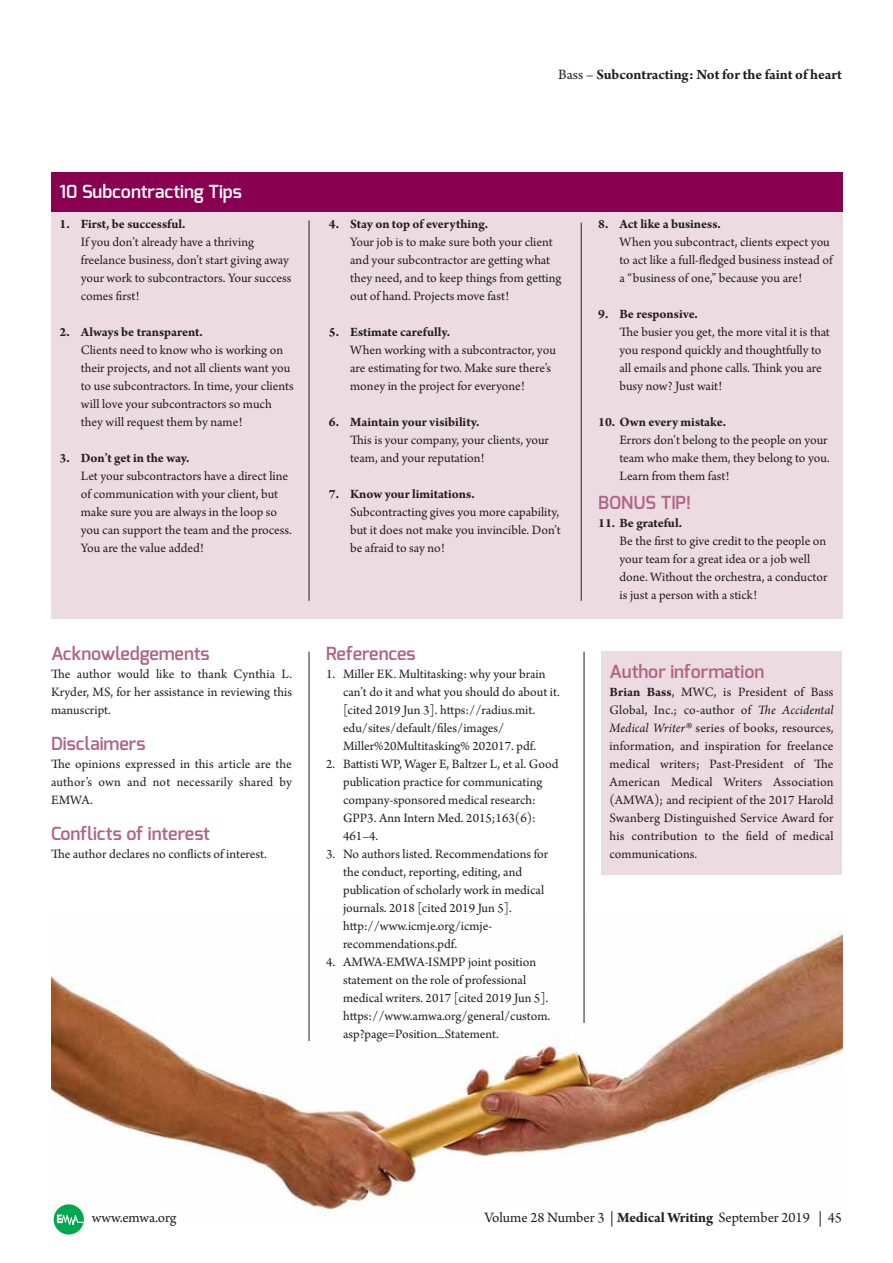
<style>
.page{position:relative;width:893px;height:1263px;background:#fff}
.page>*{position:absolute;margin:0;border:0;box-sizing:border-box;transform-origin:0 0}
.t1{font:600 18px "Exo";color:#b06586}
.t2{font:600 18px "Exo";color:#fff}
.t3{font:15px "Arno Pro";letter-spacing:-.005em;color:#231f20}
.t4{font:700 15px "Arno Pro";color:#231f20}
.t5{font:13.5px/18px "Arno Pro";color:#231f20}
.t6{font:700 13.5px "Arno Pro";color:#231f20}
.s1{font-weight:400}
.s2{font-weight:700}
.s3{font-style:italic}
.s4{font-style:italic;font-size:19.8px}
</style>
<div class="page">
<img style="left:51px;top:912px;width:791px;height:310px">
<svg style="left:54px;top:1204px;width:30px;height:31px"></svg>
<div style="left:601px;top:652px;width:241px;height:223px;background:#ecdce2"></div>
<div style="left:51px;top:212px;width:791px;height:407px;background:#ecdce2"></div>
<div style="left:51px;top:172px;width:791px;height:40px;background:#88004f"></div>
<hr style="left:584px;top:652px;width:1px;height:371px;background:#231f20">
<hr style="left:309px;top:652px;width:1px;height:389px;background:#231f20">
<hr style="left:309px;top:220px;width:1px;height:381px;background:#231f20">
<hr style="left:581px;top:223px;width:1px;height:378px;background:#231f20">
<p class="t4" style="left:558px;top:69px;width:285px"><span class="s1">Bass –</span> Subcontracting: Not for the faint of heart</p>
<h1 class="t2" style="left:60px;top:184px;width:184px">10 Subcontracting Tips</h1>
<p class="t6" style="left:60px;top:219px;width:128px">1. First, be successful.</p>
<p class="t5" style="left:81px;top:234px;width:212px">If you don’t already have a thriving freelance business, don’t start giving away your work to subcontractors. Your success comes first!</p>
<p class="t6" style="left:60px;top:327px;width:145px">2. Always be transparent.</p>
<p class="t5" style="left:81px;top:342px;width:214px">Clients need to know who is working on their projects, and not all clients want you to use subcontractors. In time, your clients will love your subcontractors so much they will request them by name!</p>
<p class="t6" style="left:60px;top:453px;width:131px">3. Don’t get in the way.</p>
<p class="t5" style="left:81px;top:468px;width:213px">Let your subcontractors have a direct line of communication with your client, but make sure you are always in the loop so you can support the team and the process.<br>You are the value added!</p>
<p class="t6" style="left:329px;top:219px;width:161px">4. Stay on top of everything.</p>
<p class="t5" style="left:350px;top:234px;width:213px">Your job is to make sure both your client and your subcontractor are getting what they need, and to keep things from getting out of hand. Projects move fast!</p>
<p class="t6" style="left:329px;top:327px;width:123px">5. Estimate carefully.</p>
<p class="t5" style="left:350px;top:342px;width:207px">When working with a subcontractor, you are estimating for two. Make sure there’s money in the project for everyone!</p>
<p class="t6" style="left:329px;top:417px;width:152px">6. Maintain your visibility.</p>
<p class="t5" style="left:350px;top:432px;width:200px">This is your company, your clients, your team, and your reputation!</p>
<p class="t6" style="left:329px;top:489px;width:147px">7. Know your limitations.</p>
<p class="t5" style="left:350px;top:504px;width:212px;text-align:justify">Subcontracting gives you more capability, but it does not make you invincible. Don’t be afraid to say no!</p>
<h1 class="t1" style="left:51px;top:646px;width:160px">Acknowledgements</h1>
<p class="t5" style="left:51px;top:666px;width:243px;text-align:justify">The author would like to thank Cynthia L.<br>Kryder, MS, for her assistance in reviewing this manuscript.</p>
<h1 class="t1" style="left:51px;top:736px;width:96px">Disclaimers</h1>
<p class="t5" style="left:51px;top:756px;width:242px;text-align:justify">The opinions expressed in this article are the author’s own and not necessarily shared by EMWA.</p>
<h1 class="t1" style="left:51px;top:826px;width:160px">Conflicts of interest</h1>
<p class="t5" style="left:51px;top:846px;width:217px">The author declares no conflicts of interest.</p>
<h1 class="t1" style="left:326px;top:646px;width:91px">References</h1>
<p class="t5" style="left:343px;top:666px;width:218px;text-indent:-17px">1. Miller EK. Multitasking: why your brain can’t do it and what you should do about it. [cited 2019 Jun 3]. https://radius.mit. edu/sites/default/files/images/ Miller%20Multitasking% 202017. pdf.</p>
<p class="t5" style="left:343px;top:756px;width:217px;text-indent:-17px">2. Battisti WP, Wager E, Baltzer L, et al. Good publication practice for communicating company-sponsored medical research:<br>GPP3. Ann Intern Med. 2015;163(6):<br>461–4.</p>
<p class="t5" style="left:343px;top:846px;width:207px;text-indent:-17px">3. No authors listed. Recommendations for the conduct, reporting, editing, and publication of scholarly work in medical journals. 2018 [cited 2019 Jun 5]. http://www.icmje.org/icmje&shy;recommendations.pdf.</p>
<p class="t5" style="left:343px;top:954px;width:209px;text-indent:-17px">4. AMWA-EMWA-ISMPP joint position statement on the role of professional medical writers. 2017 [cited 2019 Jun 5]. https://www.amwa.org/general/custom. asp?page=Position_Statement.</p>
<p class="t6" style="left:598px;top:219px;width:124px">8. Act like a business.</p>
<p class="t5" style="left:619px;top:234px;width:215px">When you subcontract, clients expect you to act like a full-fledged business instead of a “business of one,” because you are!</p>
<p class="t6" style="left:598px;top:309px;width:101px">9. Be responsive.</p>
<p class="t5" style="left:619px;top:324px;width:212px">The busier you get, the more vital it is that you respond quickly and thoughtfully to all emails and phone calls. Think you are busy now? Just wait!</p>
<p class="t6" style="left:598px;top:417px;width:129px">10. Own every mistake.</p>
<p class="t5" style="left:619px;top:432px;width:212px">Errors don’t belong to the people on your team who make them, they belong to you.<br>Learn from them fast!</p>
<h1 class="t1" style="left:598px;top:494px;width:94px">BONUS TIP!</h1>
<p class="t6" style="left:598px;top:518px;width:85px">11. Be grateful.</p>
<p class="t5" style="left:619px;top:533px;width:209px">Be the first to give credit to the people on your team for a great idea or a job well done. Without the orchestra, a conductor is just a person with a stick!</p>
<h1 class="t1" style="left:609px;top:664px;width:156px">Author information</h1>
<p class="t5" style="left:609px;top:684px;width:226px;text-align:justify"><span class="s2">Brian Bass</span>, MWC, is President of Bass Global, Inc.; co-author of <span class="s3">The Accidental Medical Writer</span><span class="s4">®</span> series of books, resources, information, and inspiration for freelance medical writers; Past-President of The American Medical Writers Association (AMWA); and recipient of the 2017 Harold Swanberg Distinguished Service Award for his contribution to the field of medical communications.</p>
<p class="t3" style="left:92px;top:1212px;width:86px">www.emwa.org</p>
<p class="t3" style="left:484px;top:1212px;width:359px">Volume 28 Number 3 | <span class="s2">Medical Writing</span> September 2019 | 45</p>
</div>
